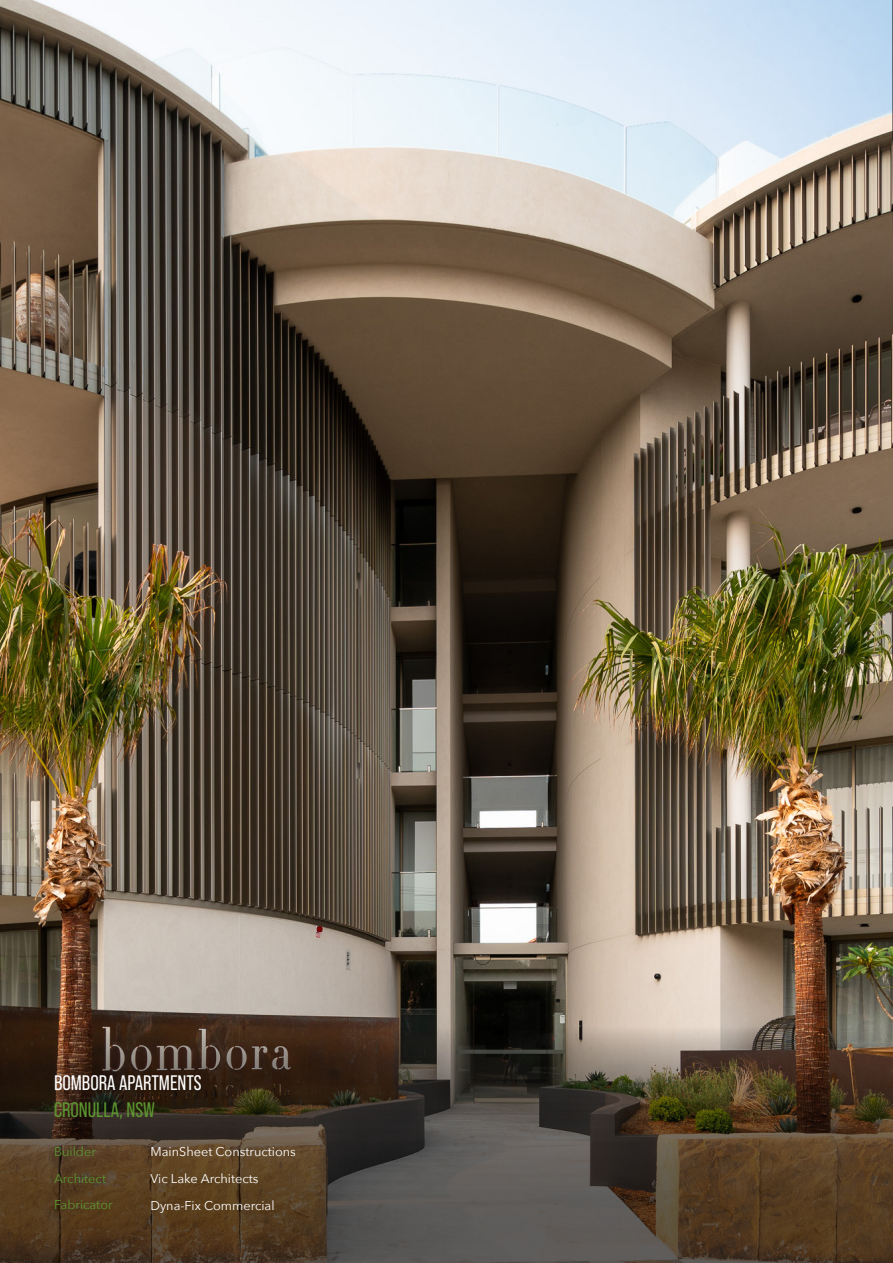
<style>
.page{position:relative;width:893px;height:1263px;background:#fff}
.page>*{position:absolute;margin:0;border:0;box-sizing:border-box;transform-origin:0 0}
.t1{font:21px "Bebas Neue Pro";color:#fff}
.t2{font:21px "Bebas Neue Pro";color:#5c9731}
.t3{font:12.75px/26.5px "Avenir Next";color:#fff}
.t4{font:12.75px/26.5px "Avenir Next";color:#5c9731}
</style>
<div class="page">
<img style="left:0;top:0;width:893px;height:1026px">
<img style="left:0;top:1026px;width:893px;height:237px">
<img style="left:892px;top:0;width:1px;height:237px">
<h1 class="t1" style="left:54px;top:1070px;width:149px">BOMBORA APARTMENTS</h1>
<h1 class="t2" style="left:54px;top:1097px;width:102px">CRONULLA, NSW</h1>
<p class="t4" style="left:54px;top:1138px;width:60px">Builder<br>Architect<br>Fabricator</p>
<p class="t3" style="left:150px;top:1138px;width:147px">MainSheet Constructions<br>Vic Lake Architects<br>Dyna-Fix Commercial</p>
</div>
